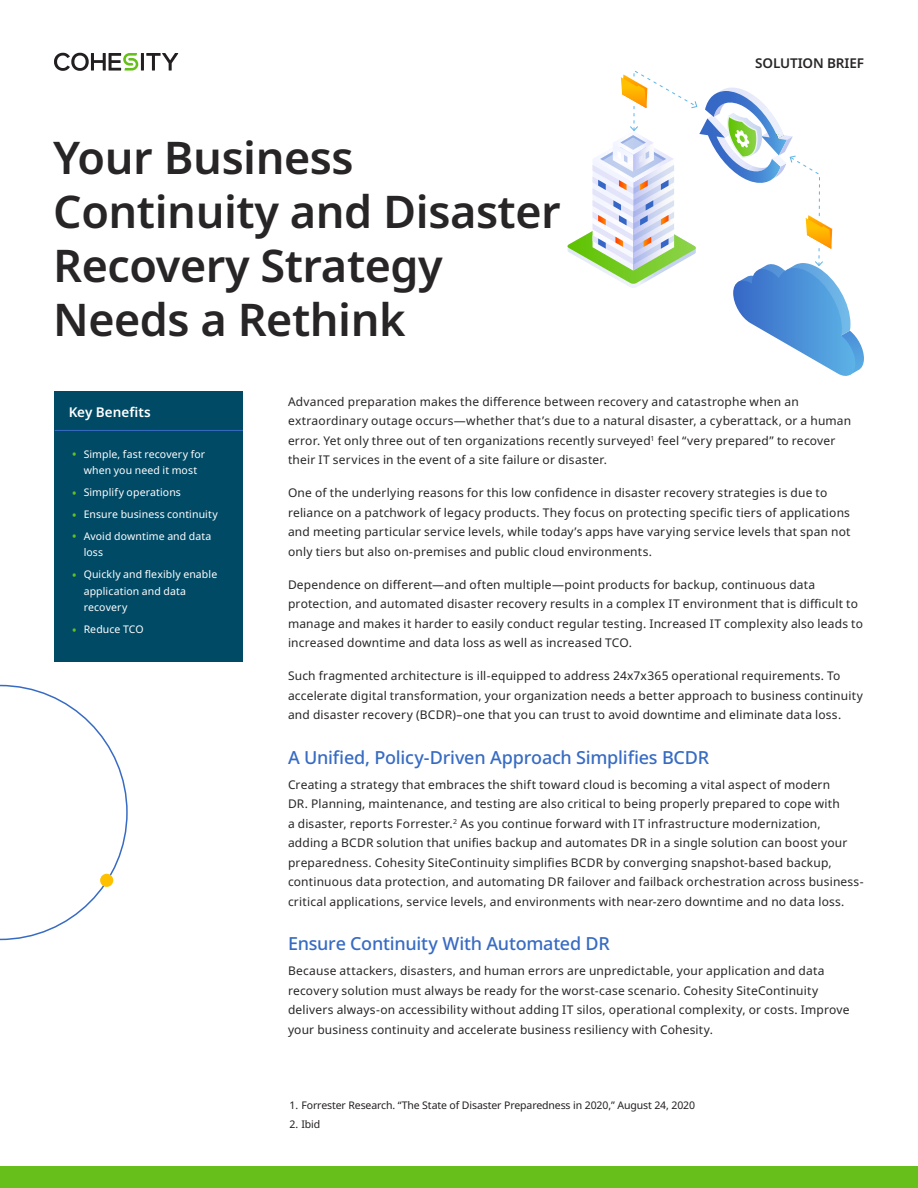
<style>
.page{position:relative;width:918px;height:1188px;background:#fff}
.page>*{position:absolute;margin:0;border:0;box-sizing:border-box;transform-origin:0 0}
.Title_1{font:600 45px/54px "Noto Sans";letter-spacing:-.01em;color:#282526}
.Subtitle_1{font:500 18px "Noto Sans";letter-spacing:-.01em;color:#376bc3}
.t1{font:600 13.5px "Noto Sans";letter-spacing:-.01em;color:#282526}
.Sidebar_title{font:600 13.5px "Noto Sans";letter-spacing:.005em;color:#fff}
.Body{font:12px/19.5px "Noto Sans";letter-spacing:.015em;color:#282526}
.t2{font:10.5px/16.5px "Noto Sans";letter-spacing:.01em;color:#fff}
.t3{font:10.5px "Noto Sans";letter-spacing:-.01em;color:#231f20}
.s1{font-size:13.5px;color:#67bf1b}
</style>
<div class="page">
<svg style="left:0;top:685px;width:128px;height:255px"></svg>
<div style="left:0;top:1166px;width:918px;height:22px;background:#67bf1b"></div>
<div style="left:100px;top:874px;width:13px;height:13px;background:#ffc000;border-radius:50%"></div>
<hr style="left:141px;top:53px;width:3px;height:18px;background:#231f20">
<svg style="left:146px;top:53px;width:32px;height:18px"></svg>
<svg style="left:54px;top:53px;width:84px;height:18px"></svg>
<div style="left:54px;top:391px;width:189px;height:271px;background:#004a66"></div>
<hr style="left:55px;top:430px;width:188px;height:1px;background:#376bc3">
<svg style="left:568px;top:71px;width:296px;height:305px"></svg>
<p class="Title_1" style="left:53px;top:132px;width:509px">Your Business<br>Continuity and Disaster<br>Recovery Strategy<br>Needs a Rethink</p>
<p class="t1" style="left:755px;top:54px;width:110px">SOLUTION BRIEF</p>
<p class="Sidebar_title" style="left:69px;top:403px;width:83px">Key Benefits</p>
<p class="t2" style="left:72px;top:446px;width:135px;text-align:center"><span class="s1">•</span> Simple, fast recovery for when you need it most</p>
<p class="t2" style="left:72px;top:484px;width:111px"><span class="s1">•</span> Simplify operations</p>
<p class="t2" style="left:72px;top:506px;width:148px"><span class="s1">•</span> Ensure business continuity</p>
<p class="t2" style="left:84px;top:528px;width:129px;text-indent:-12px"><span class="s1">•</span> Avoid downtime and data loss</p>
<p class="t2" style="left:84px;top:567px;width:135px;text-indent:-12px"><span class="s1">•</span> Quickly and flexibly enable application and data recovery</p>
<p class="t2" style="left:72px;top:621px;width:73px"><span class="s1">•</span> Reduce TCO</p>
<p class="Body" style="left:288px;top:392px;width:565px">Advanced preparation makes the difference between recovery and catastrophe when an extraordinary outage occurs—whether that’s due to a natural disaster, a cyberattack, or a human error. Yet only three out of ten organizations recently surveyed<sup>1</sup> feel “very prepared” to recover their IT services in the event of a site failure or disaster.</p>
<p class="Body" style="left:288px;top:484px;width:564px">One of the underlying reasons for this low confidence in disaster recovery strategies is due to reliance on a patchwork of legacy products. They focus on protecting specific tiers of applications and meeting particular service levels, while today’s apps have varying service levels that span not only tiers but also on-premises and public cloud environments.</p>
<p class="Body" style="left:288px;top:575px;width:576px">Dependence on different—and often multiple—point products for backup, continuous data protection, and automated disaster recovery results in a complex IT environment that is difficult to manage and makes it harder to easily conduct regular testing. Increased IT complexity also leads to increased downtime and data loss as well as increased TCO.</p>
<p class="Body" style="left:288px;top:667px;width:576px">Such fragmented architecture is ill-equipped to address 24x7x365 operational requirements. To accelerate digital transformation, your organization needs a better approach to business continuity and disaster recovery (BCDR)–one that you can trust to avoid downtime and eliminate data loss.</p>
<p class="Subtitle_1" style="left:288px;top:744px;width:423px">A Unified, Policy-Driven Approach Simplifies BCDR</p>
<p class="Body" style="left:288px;top:775px;width:577px">Creating a strategy that embraces the shift toward cloud is becoming a vital aspect of modern<br>DR. Planning, maintenance, and testing are also critical to being properly prepared to cope with<br>a disaster, reports Forrester.<sup>2</sup> As you continue forward with IT infrastructure modernization, adding a BCDR solution that unifies backup and automates DR in a single solution can boost your preparedness. Cohesity SiteContinuity simplifies BCDR by converging snapshot-based backup, continuous data protection, and automating DR failover and failback orchestration across business&shy;critical applications, service levels, and environments with near-zero downtime and no data loss.</p>
<p class="Subtitle_1" style="left:288px;top:931px;width:323px">Ensure Continuity With Automated DR</p>
<p class="Body" style="left:288px;top:961px;width:563px">Because attackers, disasters, and human errors are unpredictable, your application and data recovery solution must always be ready for the worst-case scenario. Cohesity SiteContinuity delivers always-on accessibility without adding IT silos, operational complexity, or costs. Improve your business continuity and accelerate business resiliency with Cohesity.</p>
<p class="t3" style="left:290px;top:1098px;width:407px">1. Forrester Research. “The State of Disaster Preparedness in 2020,” August 24, 2020</p>
<p class="t3" style="left:290px;top:1117px;width:32px">2. Ibid</p>
</div>
